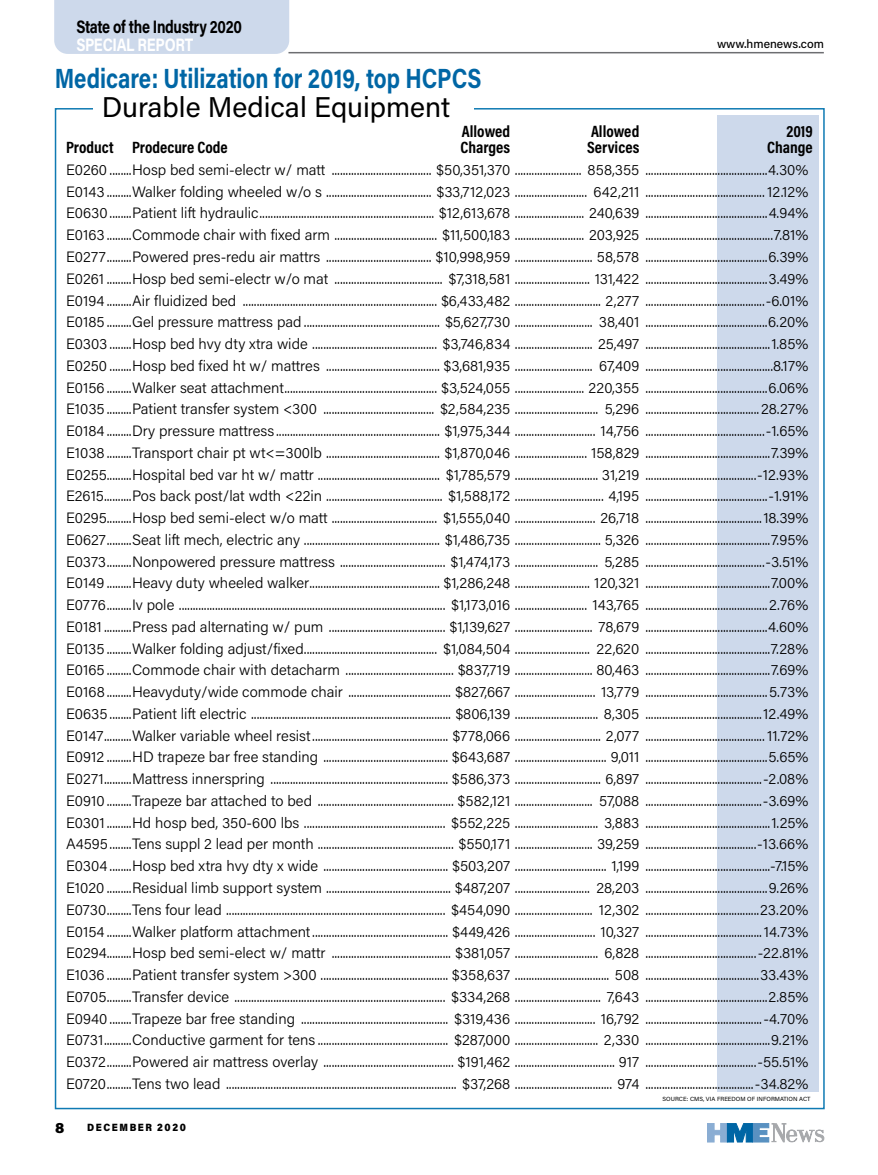
<style>
.page{position:relative;width:878px;height:1175px;background:#fff}
.page>*{position:absolute;margin:0;border:0;box-sizing:border-box;transform-origin:0 0}
.t1{font:28.5px "Acumin Pro";color:#000}
.t2{font:700 27.75px "Acumin Pro";color:#0066a5;scale:.8 1}
.t3{font:700 18px "Acumin Pro";letter-spacing:-.025em;color:#000;scale:.8 1}
.t4{font:700 18px "Acumin Pro";letter-spacing:-.02em;color:#fff;scale:.8 1}
.t5{font:700 16.5px "Acumin Pro Cond";color:#000}
.t6{font:300 15px/21.8px "Acumin Pro";color:#000;text-align:justify}
.t7{font:500 12px "Acumin Pro";color:#000}
.t8{font:900 10.5px "Acumin Pro";letter-spacing:.165em;color:#000;scale:.9 1}
.t9{font:6px "Acumin Pro";color:#000}
.s1{font-size:15px}
</style>
<div class="page">
<hr style="left:288px;top:52px;width:535px;height:1px;background:#6d6e71">
<div style="left:54px;top:0;width:235px;height:54px;background:#cdd9eb"></div>
<svg style="left:707px;top:1123px;width:117px;height:19px"></svg>
<div style="left:716px;top:115px;width:102px;height:976px;background:#cdd9eb"></div>
<p class="t3" style="left:76px;top:14px;width:209px">State of the Industry 2020</p>
<p class="t4" style="left:76px;top:32px;width:148px">SPECIAL REPORT</p>
<p class="t7" style="left:717px;top:35px;width:108px">www.hmenews.com</p>
<h2 class="t2" style="left:55px;top:58px;width:535px">Medicare: Utilization for 2019, top HCPCS</h2>
<p class="t5" style="left:462px;top:120px;width:50px">Allowed</p>
<p class="t5" style="left:591px;top:120px;width:50px">Allowed</p>
<p class="t5" style="left:786px;top:120px;width:28px">2019</p>
<p class="t5" style="left:66px;top:137px;width:163px">Product Prodecure Code</p>
<p class="t5" style="left:460px;top:137px;width:51px">Charges</p>
<p class="t5" style="left:587px;top:137px;width:54px">Services</p>
<p class="t5" style="left:767px;top:137px;width:47px">Change</p>
<p class="t6" style="left:66px;top:158px;width:743px">E0260 ........Hosp bed semi-electr w/ matt .................................... $50,351,370 ........................ 858,355 ............................................4.30% E0143 .........Walker folding wheeled w/o s ...................................... $33,712,023 .......................... 642,211 ...........................................12.12% E0630........Patient lift hydraulic............................................................... $12,613,678 ......................... 240,639 ............................................4.94% E0163.........Commode chair with fixed arm ..................................... $11,500,183 ......................... 203,925 ..............................................7.81% E0277.........Powered pres-redu air mattrs ...................................... $10,998,959 ............................ 58,578 ............................................6.39% E0261 .........Hosp bed semi-electr w/o mat ....................................... $7,318,581 ........................... 131,422 ............................................3.49% E0194 .........Air fluidized bed ...................................................................... $6,433,482 ............................... 2,277 ...........................................-6.01% E0185 .........Gel pressure mattress pad ................................................. $5,627,730 ............................ 38,401 ............................................6.20% E0303 ........Hosp bed hvy dty xtra wide ............................................. $3,746,834 ............................ 25,497 .............................................1.85% E0250 ........Hosp bed fixed ht w/ mattres ......................................... $3,681,935 ............................ 67,409 ..............................................8.17% E0156 .........Walker seat attachment....................................................... $3,524,055 ......................... 220,355 ............................................6.06% E1035 .........Patient transfer system &lt;300 ........................................ $2,584,235 .............................. 5,296 ......................................... 28.27% E0184 .........Dry pressure mattress ........................................................... $1,975,344 ............................. 14,756 ...........................................-1.65% E1038 .........Transport chair pt wt&lt;=300lb ......................................... $1,870,046 .......................... 158,829 .............................................7.39% E0255.........Hospital bed var ht w/ mattr ............................................ $1,785,579 .............................. 31,219 ........................................-12.93% E2615..........Pos back post/lat wdth &lt;22in .......................................... $1,588,172 ................................ 4,195 ............................................-1.91% E0295.........Hosp bed semi-elect w/o matt ...................................... $1,555,040 ............................. 26,718 ..........................................18.39% E0627.........Seat lift mech, electric any ................................................. $1,486,735 ............................... 5,326 .............................................7.95% E0373.........Nonpowered pressure mattress ...................................... $1,474,173 .............................. 5,285 ...........................................-3.51% E0149 .........Heavy duty wheeled walker............................................... $1,286,248 ........................... 120,321 .............................................7.00% E0776.........Iv pole ................................................................................................ $1,173,016 .......................... 143,765 ............................................2.76% E0181..........Press pad alternating w/ pum .......................................... $1,139,627 ............................ 78,679 ............................................4.60% E0135 .........Walker folding adjust/fixed................................................ $1,084,504 ........................... 22,620 .............................................7.28% E0165 .........Commode chair with detacharm ....................................... $837,719 ............................ 80,463 .............................................7.69% E0168 .........Heavyduty/wide commode chair ..................................... $827,667 ............................. 13,779 ............................................5.73% E0635 ........Patient lift electric ........................................................................ $806,139 .............................. 8,305 ..........................................12.49% E0147..........Walker variable wheel resist................................................. $778,066 ............................... 2,077 ........................................... 11.72% E0912 .........HD trapeze bar free standing ............................................. $643,687 ................................. 9,011 ............................................5.65% E0271..........Mattress innerspring ................................................................ $586,373 ............................... 6,897 ..........................................-2.08% E0910 .........Trapeze bar attached to bed ................................................. $582,121 ............................ 57,088 ..........................................-3.69% E0301.........Hd hosp bed, 350-600 lbs ................................................... $552,225 .............................. 3,883 .............................................1.25% A4595........Tens suppl 2 lead per month ................................................. $550,171 ............................ 39,259 ........................................-13.66% E0304 ........Hosp bed xtra hvy dty x wide ............................................. $503,207 ................................. 1,199 .............................................-7.15% E1020 .........Residual limb support system ............................................. $487,207 ........................... 28,203 ............................................9.26% E0730.........Tens four lead ............................................................................... $454,090 ............................ 12,302 .........................................23.20% E0154 .........Walker platform attachment................................................. $449,426 ............................. 10,327 ..........................................14.73% E0294.........Hosp bed semi-elect w/ mattr ........................................... $381,057 .............................. 6,828 ........................................-22.81% E1036 .........Patient transfer system &gt;300 .............................................. $358,637 .................................. 508 .........................................33.43% E0705.........Transfer device ............................................................................ $334,268 ............................... 7,643 ............................................2.85% E0940 ........Trapeze bar free standing ..................................................... $319,436 ............................. 16,792 ..........................................-4.70% E0731..........Conductive garment for tens ............................................... $287,000 .............................. 2,330 .............................................9.21% E0372.........Powered air mattress overlay ............................................... $191,462 .................................... 917 ........................................-55.51% E0720.........Tens two lead ................................................................................... $37,268 ................................... 974 .......................................-34.82%</p>
<h1 class="t1" style="left:102px;top:88px;width:350px">Durable Medical Equipment</h1>
<p class="t8" style="left:55px;top:1119px;width:147px"><span class="s1">8</span> DECEMBER 2020</p>
<p class="t9" style="left:662px;top:1095px;width:149px">SOURCE: CMS, VIA FREEDOM OF INFORMATION ACT</p>
</div>
